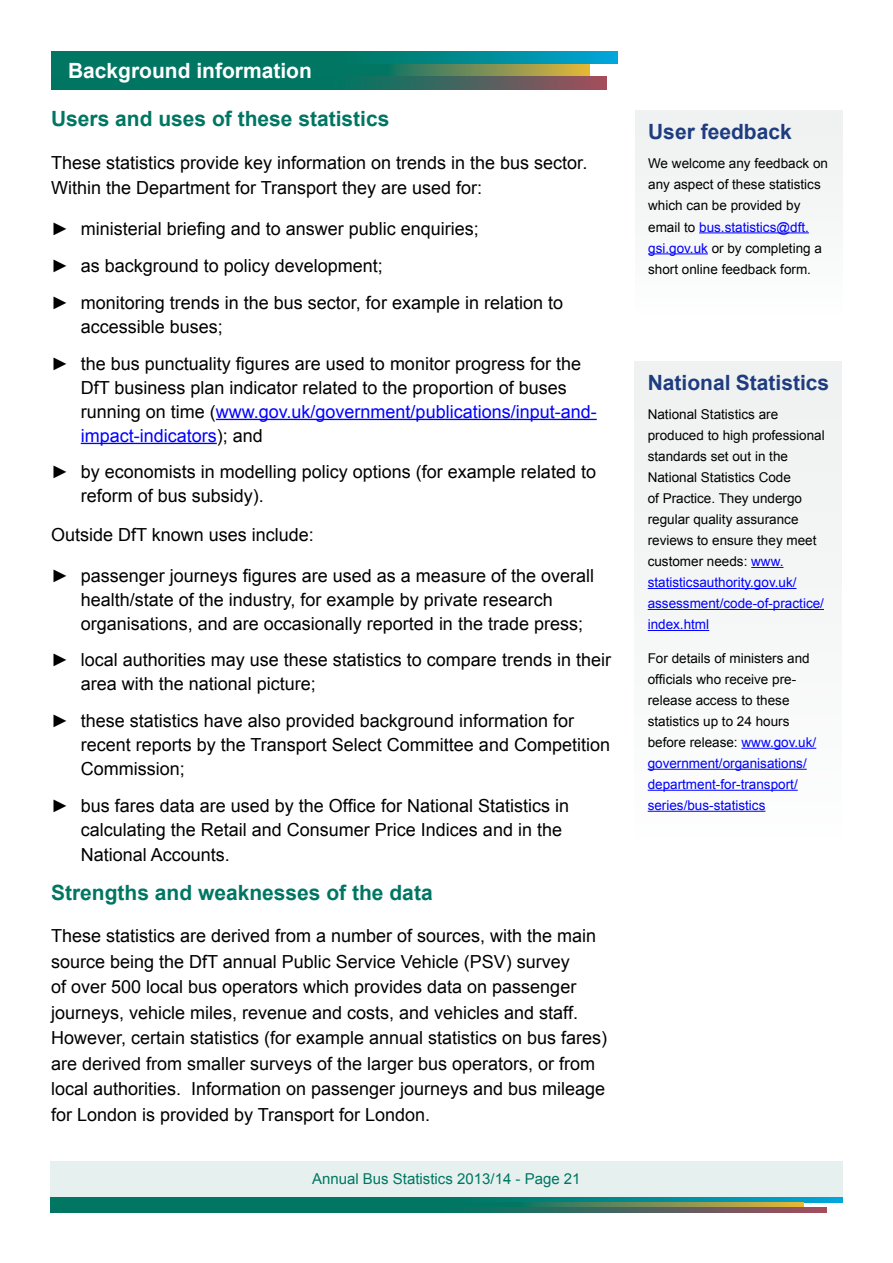
<style>
.page{position:relative;width:893px;height:1263px;background:#fff}
.page>*{position:absolute;margin:0;border:0;box-sizing:border-box;transform-origin:0 0}
.no_bullets_mt{font:700 21px "Arial";color:#007662}
.t1{font:700 21px "Arial";color:#1e3c7f}
.t2{font:700 21px "Arial";color:#fff}
.no_bullets_mt-2{font:18px/24px "Arial";color:#000}
.t3{font:15px "Arial";color:#007662}
.Side_bar{font:13.5px/21px "Arial";color:#000}
.s1{color:#00f}
</style>
<div class="page">
<div style="left:50px;top:1161px;width:792px;height:36px;background:#e6f1ef"></div>
<svg style="left:50px;top:1197px;width:792px;height:5px;background:#00817d"></svg>
<svg style="left:50px;top:1202px;width:753px;height:5px;background:#2f805c"></svg>
<svg style="left:50px;top:1207px;width:777px;height:6px;background:#266c60"></svg>
<svg style="left:51px;top:64px;width:538px;height:13px;background:#2e7f5d"></svg>
<svg style="left:51px;top:51px;width:566px;height:13px;background:#00817d"></svg>
<svg style="left:51px;top:77px;width:555px;height:12px;background:#266c60"></svg>
<hr style="left:216px;top:419px;width:381px;height:1px;background:#00f">
<hr style="left:81px;top:443px;width:136px;height:1px;background:#00f">
<div style="left:635px;top:111px;width:207px;height:202px;background:#f5f6f6"></div>
<hr style="left:699px;top:232px;width:110px;height:1px;background:#00f">
<hr style="left:648px;top:253px;width:60px;height:1px;background:#00f">
<div style="left:635px;top:361px;width:207px;height:477px;background:#f5f6f6"></div>
<hr style="left:751px;top:567px;width:32px;height:1px;background:#00f">
<hr style="left:648px;top:588px;width:148px;height:1px;background:#00f">
<hr style="left:648px;top:609px;width:176px;height:1px;background:#00f">
<hr style="left:648px;top:630px;width:61px;height:1px;background:#00f">
<hr style="left:741px;top:748px;width:75px;height:1px;background:#00f">
<hr style="left:648px;top:769px;width:159px;height:1px;background:#00f">
<hr style="left:648px;top:790px;width:150px;height:1px;background:#00f">
<hr style="left:648px;top:811px;width:117px;height:1px;background:#00f">
<p class="t2" style="left:68px;top:57px;width:245px">Background information</p>
<p class="no_bullets_mt" style="left:51px;top:105px;width:340px">Users and uses of these statistics</p>
<p class="no_bullets_mt-2" style="left:51px;top:150px;width:538px;line-height:25.5px">These statistics provide key information on trends in the bus sector.<br>Within the Department for Transport they are used for:</p>
<p class="no_bullets_mt-2" style="left:51px;top:217px;width:429px">► ministerial briefing and to answer public enquiries;</p>
<p class="no_bullets_mt-2" style="left:51px;top:254px;width:333px">► as background to policy development;</p>
<p class="no_bullets_mt-2" style="left:81px;top:291px;width:484px;text-indent:-30px">► monitoring trends in the bus sector, for example in relation to accessible buses;</p>
<p class="no_bullets_mt-2" style="left:81px;top:351px;width:517px;text-indent:-30px">► the bus punctuality figures are used to monitor progress for the DfT business plan indicator related to the proportion of buses running on time (<span class="s1">www.gov.uk/government/publications/input-and&shy;impact-indicators</span>); and</p>
<p class="no_bullets_mt-2" style="left:81px;top:460px;width:517px;text-indent:-30px">► by economists in modelling policy options (for example related to reform of bus subsidy).</p>
<p class="no_bullets_mt-2" style="left:51px;top:522px;width:264px">Outside DfT known uses include:</p>
<p class="no_bullets_mt-2" style="left:81px;top:563px;width:515px;text-indent:-30px">► passenger journeys figures are used as a measure of the overall health/state of the industry, for example by private research organisations, and are occasionally reported in the trade press;</p>
<p class="no_bullets_mt-2" style="left:81px;top:648px;width:532px;text-indent:-30px">► local authorities may use these statistics to compare trends in their area with the national picture;</p>
<p class="no_bullets_mt-2" style="left:81px;top:709px;width:531px;text-indent:-30px">► these statistics have also provided background information for recent reports by the Transport Select Committee and Competition<br>Commission;</p>
<p class="no_bullets_mt-2" style="left:81px;top:793px;width:490px;line-height:24.8px;text-indent:-30px">► bus fares data are used by the Office for National Statistics in calculating the Retail and Consumer Price Indices and in the<br>National Accounts.</p>
<p class="no_bullets_mt" style="left:51px;top:878px;width:383px">Strengths and weaknesses of the data</p>
<p class="no_bullets_mt-2" style="left:51px;top:923px;width:558px;line-height:25.5px">These statistics are derived from a number of sources, with the main source being the DfT annual Public Service Vehicle (PSV) survey<br>of over 500 local bus operators which provides data on passenger journeys, vehicle miles, revenue and costs, and vehicles and staff.<br>However, certain statistics (for example annual statistics on bus fares) are derived from smaller surveys of the larger bus operators, or from local authorities. Information on passenger journeys and bus mileage for London is provided by Transport for London.</p>
<p class="t3" style="left:312px;top:1169px;width:270px">Annual Bus Statistics 2013/14 - Page 21</p>
<p class="t1" style="left:648px;top:118px;width:145px">User feedback</p>
<p class="Side_bar" style="left:648px;top:153px;width:181px">We welcome any feedback on any aspect of these statistics which can be provided by email to <span class="s1">bus.statistics@dft. gsi.gov.uk</span> or by completing a short online feedback form.</p>
<p class="t1" style="left:648px;top:368px;width:183px">National Statistics</p>
<p class="Side_bar" style="left:648px;top:404px;width:179px">National Statistics are produced to high professional standards set out in the<br>National Statistics Code<br>of Practice. They undergo regular quality assurance reviews to ensure they meet customer needs: <span class="s1">www. statisticsauthority.gov.uk/ assessment/code-of-practice/ index.html</span></p>
<p class="Side_bar" style="left:648px;top:648px;width:170px">For details of ministers and officials who receive pre&shy;release access to these statistics up to 24 hours before release: <span class="s1">www.gov.uk/ government/organisations/ department-for-transport/ series/bus-statistics</span></p>
</div>
